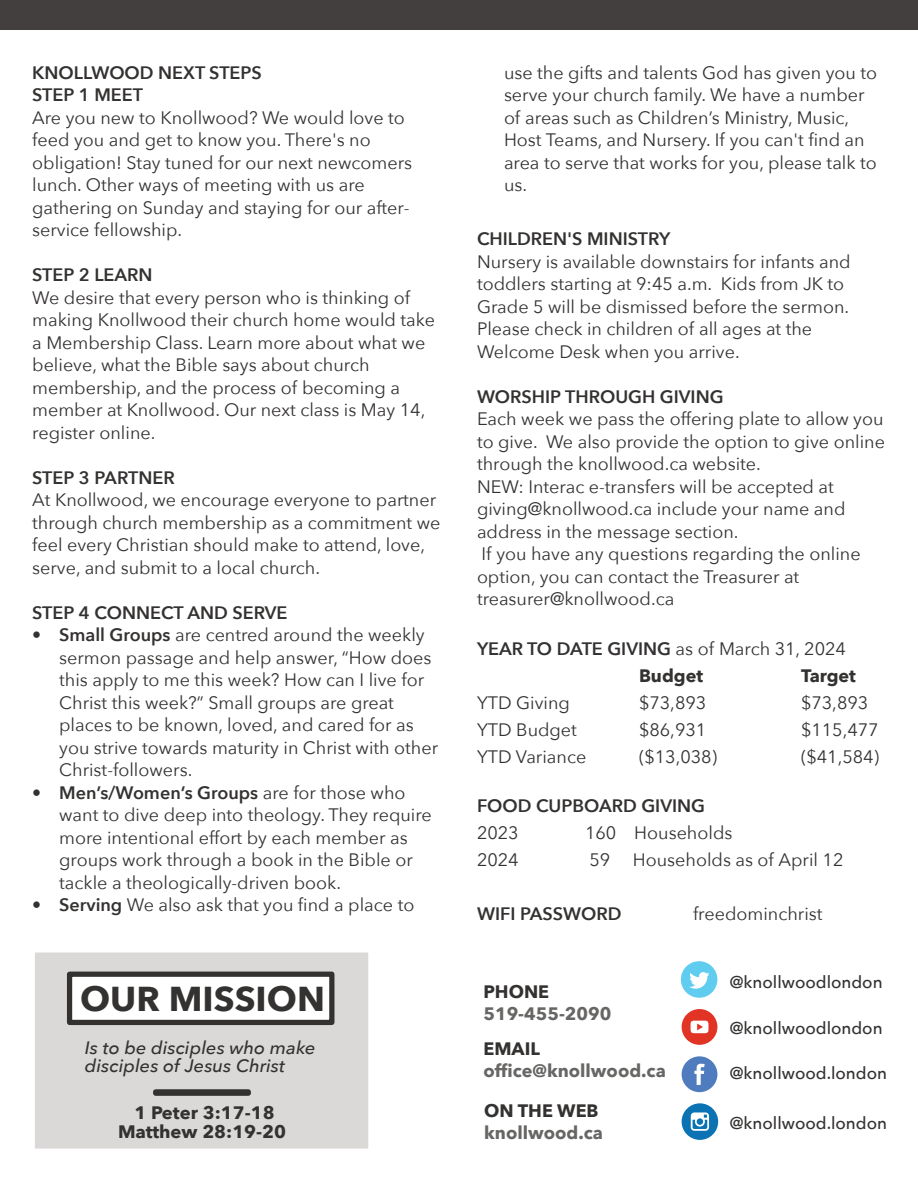
<style>
.page{position:relative;width:918px;height:1188px;background:#fff}
.page>*{position:absolute;margin:0;border:0;box-sizing:border-box;transform-origin:0 0}
.t1{font:700 34.5px "Avenir Next";color:#343231}
.t2{font:18px/22.5px "Avenir Next";color:#343231}
.t3{font:600 18px/22.5px "Avenir Next";color:#343231}
.t4{font:700 18px "Avenir Next";color:#343231}
.t5{font:italic 500 18px/18px "Avenir Next";color:#343231}
.t6{font:700 18px "Avenir Next";color:#676665}
.t7{font:500 17.1px "Avenir Next";color:#343231}
.s1{font-weight:600}
.s2{font-weight:400}
.s3{font-weight:700}
</style>
<div class="page">
<div style="left:0;top:0;width:918px;height:30px;background:#423f3e"></div>
<div style="left:30px;top:947px;width:344px;height:207px;background:#dbd9d8;border:5px solid #fff"></div>
<div style="left:67px;top:972px;width:267px;height:53px;background:#fff;border:5px solid #343231"></div>
<div style="left:153px;top:1089px;width:98px;height:7px;border:5px solid #343231"></div>
<div style="left:682px;top:1103px;width:36px;height:37px;background:#0b72b3;border-radius:50%"></div>
<svg style="left:691px;top:1112px;width:18px;height:19px"></svg>
<div style="left:682px;top:1056px;width:35px;height:36px;background:#4e7cbf;border-radius:50%"></div>
<svg style="left:694px;top:1064px;width:11px;height:21px"></svg>
<div style="left:681px;top:961px;width:36px;height:37px;background:#60ccf0;border-radius:50%"></div>
<svg style="left:689px;top:972px;width:20px;height:17px"></svg>
<div style="left:682px;top:1009px;width:35px;height:36px;background:#e13425;border-radius:50%"></div>
<svg style="left:691px;top:1021px;width:17px;height:12px"></svg>
<p class="t3" style="left:32px;top:62px;width:231px">KNOLLWOOD NEXT STEPS<br>STEP 1 MEET</p>
<p class="t2" style="left:32px;top:107px;width:382px">Are you new to Knollwood? We would love to feed you and get to know you. There's no obligation! Stay tuned for our next newcomers lunch. Other ways of meeting with us are gathering on Sunday and staying for our after&shy;service fellowship.</p>
<p class="t3" style="left:32px;top:264px;width:122px">STEP 2 LEARN</p>
<p class="t2" style="left:32px;top:287px;width:404px">We desire that every person who is thinking of making Knollwood their church home would take a Membership Class. Learn more about what we believe, what the Bible says about church membership, and the process of becoming a member at Knollwood. Our next class is May 14, register online.</p>
<p class="t3" style="left:32px;top:467px;width:144px">STEP 3 PARTNER</p>
<p class="t2" style="left:32px;top:489px;width:410px">At Knollwood, we encourage everyone to partner through church membership as a commitment we feel every Christian should make to attend, love, serve, and submit to a local church.</p>
<p class="t3" style="left:32px;top:602px;width:257px">STEP 4 CONNECT AND SERVE</p>
<p class="t2" style="left:59px;top:624px;width:381px;text-indent:-27px"><span class="s1">• Small Groups</span> are centred around the weekly sermon passage and help answer, “How does this apply to me this week? How can I live for Christ this week?” Small groups are great places to be known, loved, and cared for as you strive towards maturity in Christ with other Christ-followers.</p>
<p class="t2" style="left:59px;top:782px;width:374px;text-indent:-27px"><span class="s1">• Men’s/Women’s Groups</span> are for those who want to dive deep into theology. They require more intentional effort by each member as groups work through a book in the Bible or tackle a theologically-driven book.</p>
<p class="t2" style="left:32px;top:894px;width:384px"><span class="s1">• Serving</span> We also ask that you find a place to</p>
<h1 class="t1" style="left:80px;top:976px;width:246px">OUR MISSION</h1>
<p class="t5" style="left:85px;top:1040px;width:232px">Is to be disciples who make disciples of Jesus Christ</p>
<p class="t4" style="left:135px;top:1101px;width:142px">1 Peter 3:17-18</p>
<p class="t4" style="left:118px;top:1120px;width:170px">Matthew 28:19-20</p>
<p class="t2" style="left:504px;top:62px;width:375px">use the gifts and talents God has given you to serve your church family. We have a number of areas such as Children’s Ministry, Music, Host Teams, and Nursery. If you can't find an area to serve that works for you, please talk to us.</p>
<p class="t3" style="left:477px;top:228px;width:195px">CHILDREN'S MINISTRY</p>
<p class="t2" style="left:477px;top:251px;width:375px">Nursery is available downstairs for infants and toddlers starting at 9:45 a.m. Kids from JK to Grade 5 will be dismissed before the sermon.<br>Please check in children of all ages at the Welcome Desk when you arrive.</p>
<p class="t3" style="left:477px;top:386px;width:248px">WORSHIP THROUGH GIVING</p>
<p class="t2" style="left:477px;top:408px;width:409px">Each week we pass the offering plate to allow you to give. We also provide the option to give online through the knollwood.ca website.<br>NEW: Interac e-transfers will be accepted at giving@knollwood.ca include your name and address in the message section.<br>If you have any questions regarding the online option, you can contact the Treasurer at treasurer@knollwood.ca</p>
<p class="t3" style="left:639px;top:636px;width:208px;line-height:27px;text-indent:-162px">YEAR TO DATE GIVING <span class="s2">as of March 31, 2024<br></span><span class="s3">Budget</span></p>
<p class="t4" style="left:801px;top:664px;width:56px">Target</p>
<p class="t2" style="left:477px;top:692px;width:94px">YTD Giving</p>
<p class="t2" style="left:639px;top:692px;width:69px">$73,893</p>
<p class="t2" style="left:801px;top:692px;width:69px">$73,893</p>
<p class="t2" style="left:477px;top:719px;width:101px">YTD Budget</p>
<p class="t2" style="left:639px;top:719px;width:69px">$86,931</p>
<p class="t2" style="left:801px;top:719px;width:79px">$115,477</p>
<p class="t2" style="left:477px;top:746px;width:111px">YTD Variance</p>
<p class="t2" style="left:639px;top:746px;width:80px">($13,038)</p>
<p class="t2" style="left:801px;top:746px;width:80px">($41,584)</p>
<p class="t3" style="left:477px;top:795px;width:230px">FOOD CUPBOARD GIVING</p>
<p class="t2" style="left:477px;top:822px;width:43px">2023</p>
<p class="t2" style="left:585px;top:822px;width:149px">160 Households</p>
<p class="t2" style="left:477px;top:849px;width:43px">2024</p>
<p class="t2" style="left:590px;top:849px;width:22px">59</p>
<p class="t2" style="left:633px;top:849px;width:212px">Households as of April 12</p>
<p class="t3" style="left:477px;top:903px;width:146px">WIFI PASSWORD</p>
<p class="t2" style="left:693px;top:903px;width:131px">freedominchrist</p>
<p class="t4" style="left:483px;top:980px;width:67px">PHONE</p>
<p class="t6" style="left:483px;top:1002px;width:130px">519-455-2090</p>
<p class="t4" style="left:484px;top:1037px;width:58px">EMAIL</p>
<p class="t6" style="left:484px;top:1059px;width:184px">office@knollwood.ca</p>
<p class="t4" style="left:484px;top:1099px;width:116px">ON THE WEB</p>
<p class="t6" style="left:484px;top:1121px;width:120px">knollwood.ca</p>
<p class="t7" style="left:730px;top:971px;width:154px">@knollwoodlondon</p>
<p class="t7" style="left:730px;top:1017px;width:154px">@knollwoodlondon</p>
<p class="t7" style="left:730px;top:1062px;width:159px">@knollwood.london</p>
<p class="t7" style="left:730px;top:1112px;width:159px">@knollwood.london</p>
</div>
